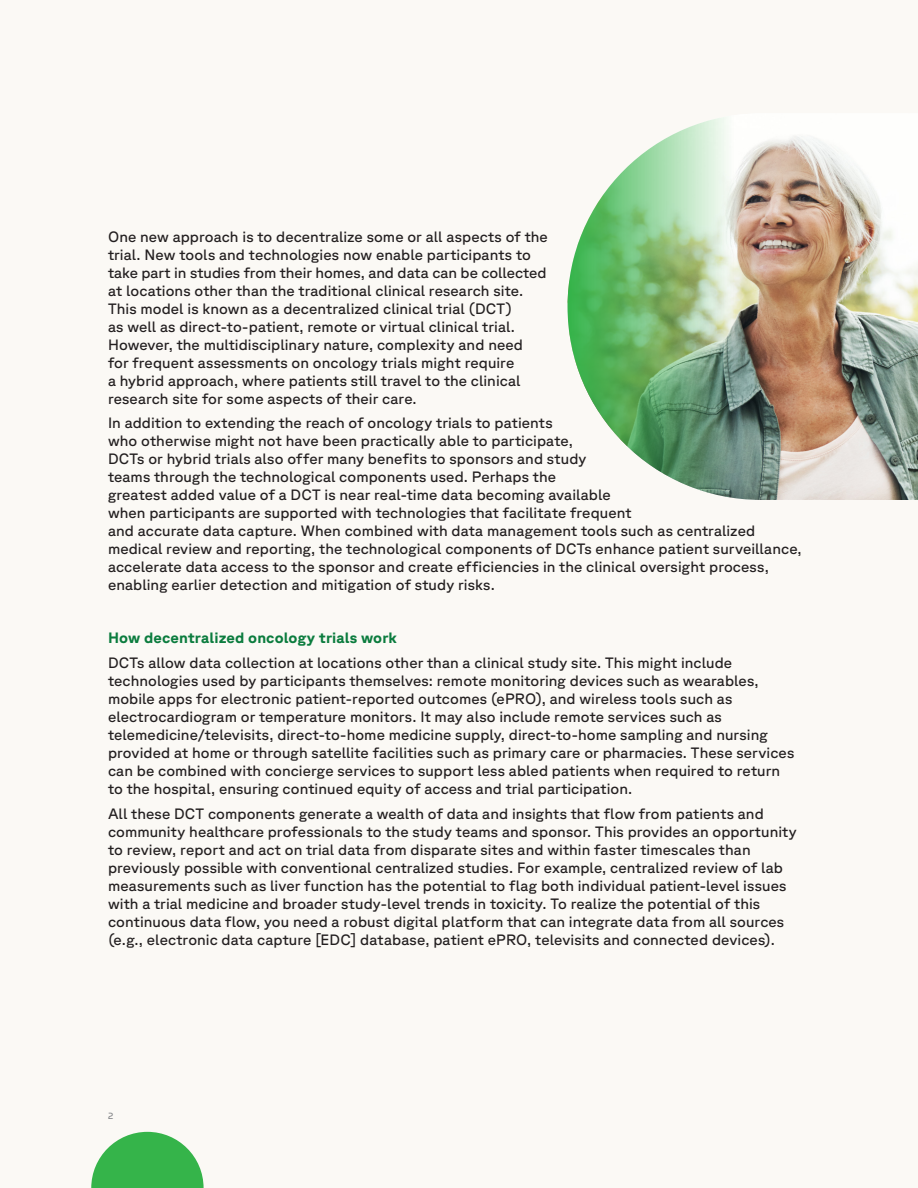
<style>
.page{position:relative;width:918px;height:1188px;background:#fbf9f5}
.page>*{position:absolute;margin:0;border:0;box-sizing:border-box;transform-origin:0 0}
.Body_Copy{font:15px/18px "GT Planar";letter-spacing:.005em;color:#231f20}
.Body_Header_-_Forest{font:700 15px "GT Planar";letter-spacing:.01em;color:#0b7c3e}
.t1{font:9px "GT Planar";color:#808285}
</style>
<div class="page">
<img style="left:568px;top:117px;width:350px;height:383px">
<svg style="left:91px;top:1132px;width:113px;height:56px"></svg>
<p class="Body_Copy" style="left:108px;top:227px;width:441px">One new approach is to decentralize some or all aspects of the trial. New tools and technologies now enable participants to take part in studies from their homes, and data can be collected at locations other than the traditional clinical research site.<br>This model is known as a decentralized clinical trial (DCT)<br>as well as direct-to-patient, remote or virtual clinical trial.<br>However, the multidisciplinary nature, complexity and need<br>for frequent assessments on oncology trials might require<br>a hybrid approach, where patients still travel to the clinical research site for some aspects of their care.</p>
<p class="Body_Copy" style="left:108px;top:414px;width:695px">In addition to extending the reach of oncology trials to patients<br>who otherwise might not have been practically able to participate,<br>DCTs or hybrid trials also offer many benefits to sponsors and study<br>teams through the technological components used. Perhaps the<br>greatest added value of a DCT is near real-time data becoming available<br>when participants are supported with technologies that facilitate frequent<br>and accurate data capture. When combined with data management tools such as centralized medical review and reporting, the technological components of DCTs enhance patient surveillance, accelerate data access to the sponsor and create efficiencies in the clinical oversight process, enabling earlier detection and mitigation of study risks.</p>
<p class="Body_Header_-_Forest" style="left:108px;top:629px;width:291px">How decentralized oncology trials work</p>
<p class="Body_Copy" style="left:108px;top:654px;width:688px">DCTs allow data collection at locations other than a clinical study site. This might include technologies used by participants themselves: remote monitoring devices such as wearables, mobile apps for electronic patient-reported outcomes (ePRO), and wireless tools such as electrocardiogram or temperature monitors. It may also include remote services such as telemedicine/televisits, direct-to-home medicine supply, direct-to-home sampling and nursing provided at home or through satellite facilities such as primary care or pharmacies. These services can be combined with concierge services to support less abled patients when required to return to the hospital, ensuring continued equity of access and trial participation.</p>
<p class="Body_Copy" style="left:108px;top:804px;width:690px">All these DCT components generate a wealth of data and insights that flow from patients and community healthcare professionals to the study teams and sponsor. This provides an opportunity to review, report and act on trial data from disparate sites and within faster timescales than previously possible with conventional centralized studies. For example, centralized review of lab measurements such as liver function has the potential to flag both individual patient-level issues with a trial medicine and broader study-level trends in toxicity. To realize the potential of this continuous data flow, you need a robust digital platform that can integrate data from all sources (e.g., electronic data capture [EDC] database, patient ePRO, televisits and connected devices).</p>
<p class="t1" style="left:108px;top:1111px;width:7px">2</p>
</div>
